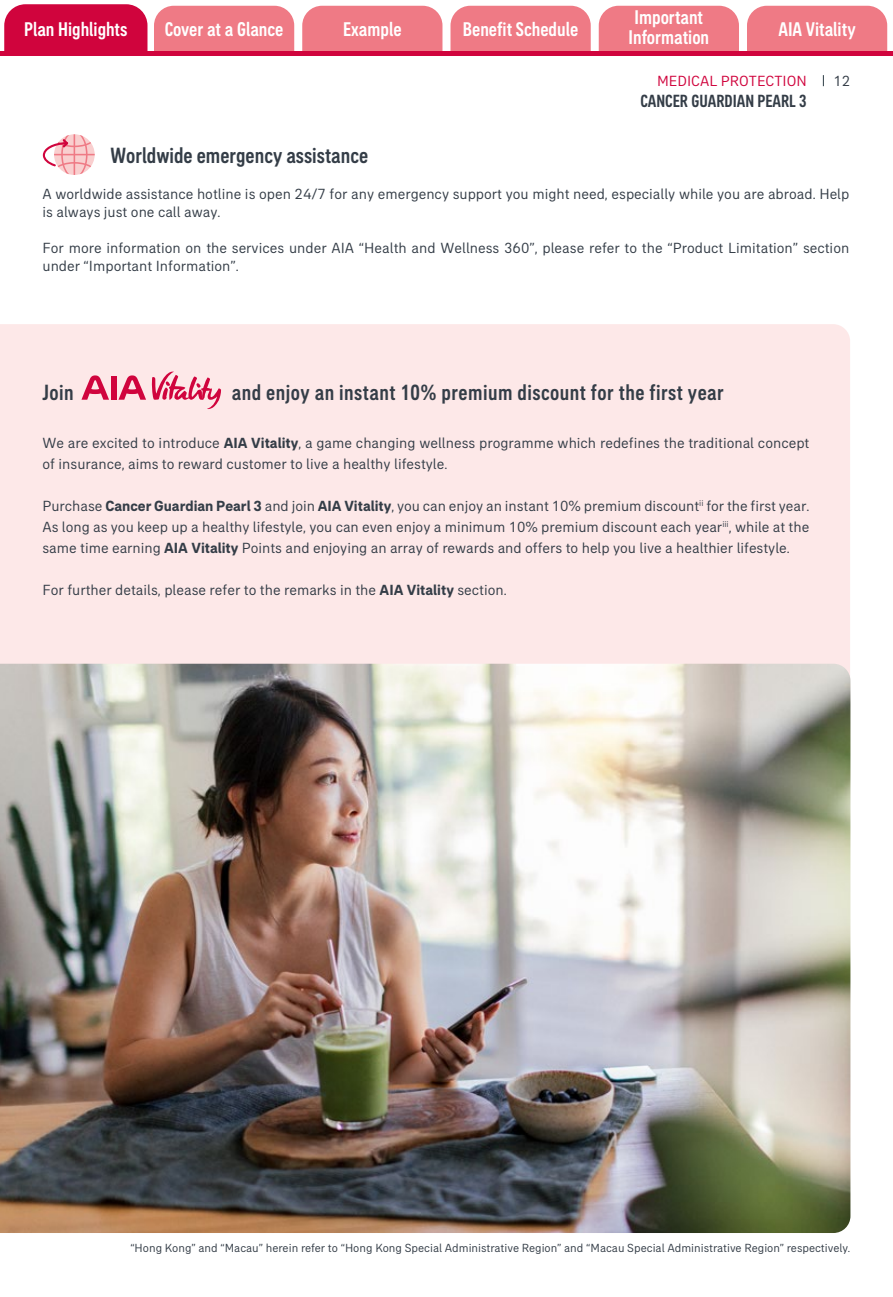
<style>
.page{position:relative;width:893px;height:1297px;background:#fff}
.page>*{position:absolute;margin:0;border:0;box-sizing:border-box;transform-origin:0 0}
.t1{font:500 condensed 22.5px "AIA Everest";letter-spacing:.02em;color:#343d47}
.t2{font:500 condensed 22.5px "AIA Everest";color:#343d47}
.t3{font:500 condensed 20.25px/20.2px "AIA Everest";color:#fff}
.t4{font:500 condensed 18px "AIA Everest";color:#343d47}
.t5{font:15px/21px "AIA Everest";color:#343d47}
.t6{font:15px "AIA Everest";color:#d0043d}
.t7{font:12px "AIA Everest";color:#343d47}
.s1{font-weight:700}
</style>
<div class="page">
<div style="left:0;top:324px;width:850px;height:340px;background:#fde8e8"></div>
<svg style="left:43px;top:134px;width:52px;height:41px"></svg>
<div style="left:111px;top:376px;width:6px;height:24px;background:#d0043d"></div>
<svg style="left:81px;top:375px;width:28px;height:25px"></svg>
<svg style="left:118px;top:370px;width:103px;height:39px;background:#f0aaba"></svg>
<img style="left:0;top:664px;width:850px;height:569px">
<svg style="left:4px;top:4px;width:884px;height:47px;background:#eb7485"></svg>
<hr style="left:0;top:51px;width:893px;height:4px;background:#d0043d">
<h2 class="t3" style="left:24px;top:19px;width:105px">Plan Highlights</h2>
<h2 class="t3" style="left:165px;top:19px;width:120px">Cover at a Glance</h2>
<h2 class="t3" style="left:343px;top:19px;width:60px">Example</h2>
<h2 class="t3" style="left:463px;top:19px;width:117px">Benefit Schedule</h2>
<h2 class="t3" style="left:628px;top:6px;width:82px">Important<br>Information</h2>
<h2 class="t3" style="left:778px;top:19px;width:79px">AIA Vitality</h2>
<p class="t6" style="left:657px;top:72px;width:151px">MEDICAL PROTECTION</p>
<p class="t5" style="left:833px;top:70px;width:18px">12</p>
<p class="t4" style="left:640px;top:91px;width:168px">CANCER GUARDIAN PEARL 3</p>
<h1 class="t2" style="left:111px;top:142px;width:259px">Worldwide emergency assistance</h1>
<p class="t5" style="left:43px;top:184px;width:808px;line-height:18px">A worldwide assistance hotline is open 24/7 for any emergency support you might need, especially while you are abroad. Help is always just one call away.</p>
<p class="t5" style="left:43px;top:238px;width:808px;line-height:18px">For more information on the services under AIA “Health and Wellness 360”, please refer to the “Product Limitation” section under “Important Information”.</p>
<h1 class="t1" style="left:43px;top:379px;width:33px">Join</h1>
<h1 class="t1" style="left:232px;top:379px;width:494px">and enjoy an instant 10% premium discount for the first year</h1>
<p class="t5" style="left:43px;top:432px;width:768px">We are excited to introduce <span class="s1">AIA Vitality</span>, a game changing wellness programme which redefines the traditional concept of insurance, aims to reward customer to live a healthy lifestyle.</p>
<p class="t5" style="left:43px;top:495px;width:768px;text-align:justify">Purchase <span class="s1">Cancer Guardian Pearl 3</span> and join <span class="s1">AIA Vitality</span>, you can enjoy an instant 10% premium discount<sup>ii</sup> for the first year.<br>As long as you keep up a healthy lifestyle, you can even enjoy a minimum 10% premium discount each year<sup>iii</sup>, while at the same time earning <span class="s1">AIA Vitality</span> Points and enjoying an array of rewards and offers to help you live a healthier lifestyle.</p>
<p class="t5" style="left:43px;top:579px;width:466px">For further details, please refer to the remarks in the <span class="s1">AIA Vitality</span> section.</p>
<p class="t7" style="left:130px;top:1240px;width:721px">“Hong Kong” and “Macau” herein refer to “Hong Kong Special Administrative Region” and “Macau Special Administrative Region” respectively.</p>
</div>
